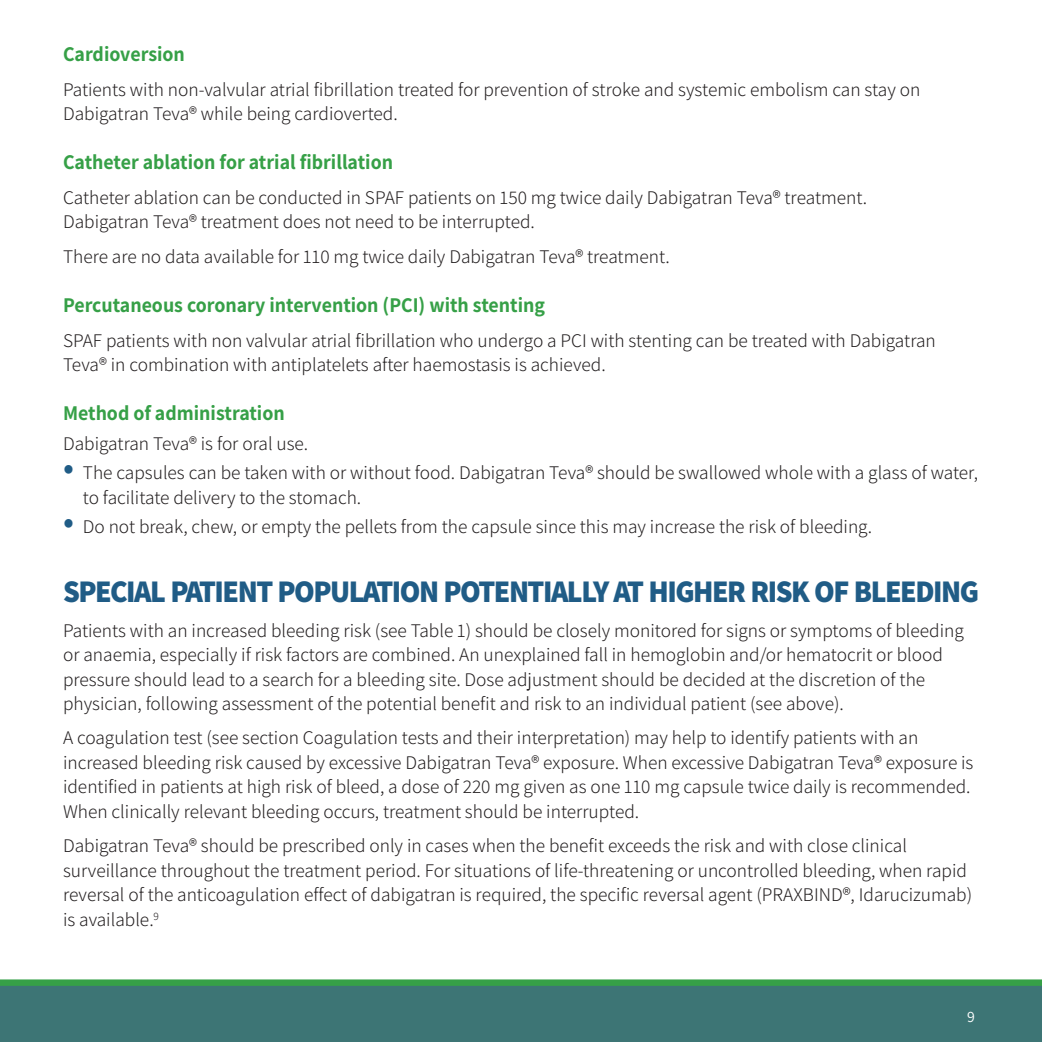
<style>
.page{position:relative;width:1042px;height:1042px;background:#fff}
.page>*{position:absolute;margin:0;border:0;box-sizing:border-box;transform-origin:0 0}
.t1{font:800 31.5px "Assistant";letter-spacing:-.05em;color:#205c86;scale:.95 1}
.t2{font:700 21px "Assistant";color:#36a047;scale:.95 1}
.t3{font:300 19.25px/24.5px "Assistant";color:#231f20}
.t4{font:15.75px "Assistant";color:#fff}
.s1{font-weight:400;font-size:36.75px;color:#205c86}
</style>
<div class="page">
<svg style="left:0;top:979px;width:1042px;height:63px;background:#3d7a71"></svg>
<p class="t2" style="left:63px;top:40px;width:130px">Cardioversion</p>
<p class="t3" style="left:63px;top:76px;width:859px">Patients with non-valvular atrial fibrillation treated for prevention of stroke and systemic embolism can stay on<br>Dabigatran Teva® while being cardioverted.</p>
<p class="t2" style="left:63px;top:148px;width:349px">Catheter ablation for atrial fibrillation</p>
<p class="t3" style="left:63px;top:184px;width:805px">Catheter ablation can be conducted in SPAF patients on 150 mg twice daily Dabigatran Teva® treatment.<br>Dabigatran Teva® treatment does not need to be interrupted.</p>
<p class="t3" style="left:63px;top:243px;width:608px">There are no data available for 110 mg twice daily Dabigatran Teva® treatment.</p>
<p class="t2" style="left:63px;top:291px;width:509px">Percutaneous coronary intervention (PCI) with stenting</p>
<p class="t3" style="left:63px;top:327px;width:874px">SPAF patients with non valvular atrial fibrillation who undergo a PCI with stenting can be treated with Dabigatran<br>Teva® in combination with antiplatelets after haemostasis is achieved.</p>
<p class="t2" style="left:63px;top:399px;width:235px">Method of administration</p>
<p class="t3" style="left:63px;top:430px;width:247px">Dabigatran Teva® is for oral use.</p>
<p class="t3" style="left:83px;top:459px;width:896px;text-indent:-20px"><span class="s1">•</span> The capsules can be taken with or without food. Dabigatran Teva® should be swallowed whole with a glass of water, to facilitate delivery to the stomach.</p>
<p class="t3" style="left:63px;top:513px;width:810px"><span class="s1">•</span> Do not break, chew, or empty the pellets from the capsule since this may increase the risk of bleeding.</p>
<p class="t1" style="left:63px;top:570px;width:965px">SPECIAL PATIENT POPULATION POTENTIALLY AT HIGHER RISK OF BLEEDING</p>
<p class="t3" style="left:63px;top:617px;width:902px">Patients with an increased bleeding risk (see Table 1) should be closely monitored for signs or symptoms of bleeding or anaemia, especially if risk factors are combined. An unexplained fall in hemoglobin and/or hematocrit or blood pressure should lead to a search for a bleeding site. Dose adjustment should be decided at the discretion of the physician, following assessment of the potential benefit and risk to an individual patient (see above).</p>
<p class="t3" style="left:63px;top:725px;width:912px">A coagulation test (see section Coagulation tests and their interpretation) may help to identify patients with an increased bleeding risk caused by excessive Dabigatran Teva® exposure. When excessive Dabigatran Teva® exposure is identified in patients at high risk of bleed, a dose of 220 mg given as one 110 mg capsule twice daily is recommended.<br>When clinically relevant bleeding occurs, treatment should be interrupted.</p>
<p class="t3" style="left:63px;top:833px;width:910px">Dabigatran Teva® should be prescribed only in cases when the benefit exceeds the risk and with close clinical surveillance throughout the treatment period. For situations of life-threatening or uncontrolled bleeding, when rapid reversal of the anticoagulation effect of dabigatran is required, the specific reversal agent (PRAXBIND®, Idarucizumab) is available.<sup>9</sup></p>
<p class="t4" style="left:967px;top:1005px;width:9px">9</p>
</div>
